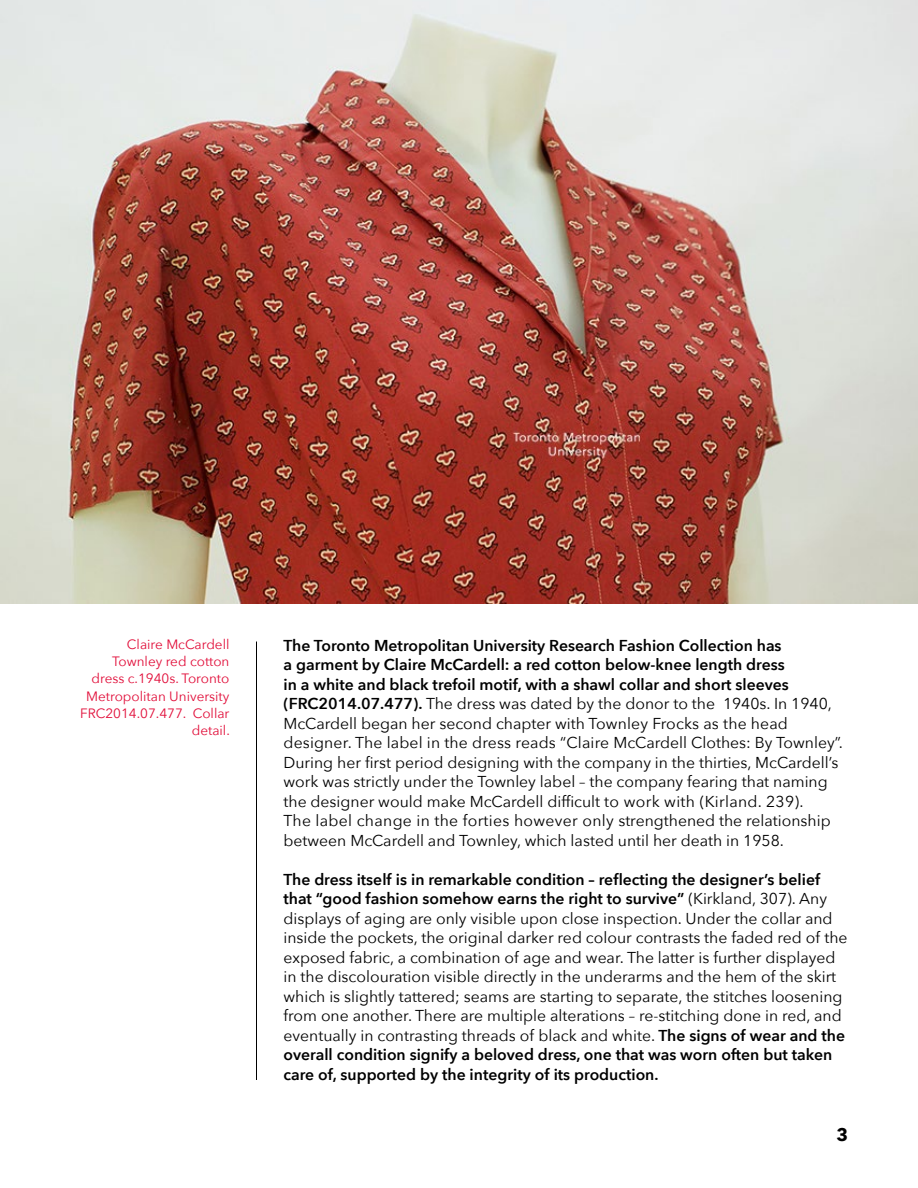
<style>
.page{position:relative;width:918px;height:1188px;background:#fff}
.page>*{position:absolute;margin:0;border:0;box-sizing:border-box;transform-origin:0 0}
.t1{font:700 18px "Avenir Next";color:#000}
.t2{font:15.75px/19.5px "Avenir Next";color:#000}
.t3{font:600 15.75px/19.5px "Avenir Next";color:#000}
.t4{font:13.5px/17.2px "Avenir Next";color:#e10c38;text-align:right}
.s1{font-weight:400}
.s2{font-weight:600}
</style>
<div class="page">
<hr style="left:256px;top:642px;width:1px;height:438px;background:#000">
<img style="left:0;top:0;width:918px;height:603px">
<p class="t4" style="left:80px;top:635px;width:151px">Claire McCardell<br>Townley red cotton dress c.1940s. Toronto<br>Metropolitan University<br>FRC2014.07.477. Collar detail.</p>
<p class="t3" style="left:284px;top:635px;width:561px">The Toronto Metropolitan University Research Fashion Collection has<br>a garment by Claire McCardell: a red cotton below-knee length dress<br>in a white and black trefoil motif, with a shawl collar and short sleeves (FRC2014.07.477). <span class="s1">The dress was dated by the donor to the 1940s. In 1940, McCardell began her second chapter with Townley Frocks as the head designer. The label in the dress reads “Claire McCardell Clothes: By Townley”.</span></p>
<p class="t2" style="left:284px;top:752px;width:557px">During her first period designing with the company in the thirties, McCardell’s</p>
<p class="t2" style="left:284px;top:772px;width:546px">work was strictly under the Townley label – the company fearing that naming</p>
<p class="t2" style="left:284px;top:791px;width:522px">the designer would make McCardell difficult to work with (Kirland. 239).</p>
<p class="t2" style="left:284px;top:811px;width:549px">The label change in the forties however only strengthened the relationship between McCardell and Townley, which lasted until her death in 1958.</p>
<h5 class="t3" style="left:284px;top:869px;width:538px">The dress itself is in remarkable condition – reflecting the designer’s belief</h5>
<p class="t3" style="left:284px;top:889px;width:545px">that “good fashion somehow earns the right to survive” <span class="s1">(Kirkland, 307). Any</span></p>
<p class="t2" style="left:284px;top:908px;width:566px">displays of aging are only visible upon close inspection. Under the collar and inside the pockets, the original darker red colour contrasts the faded red of the exposed fabric, a combination of age and wear. The latter is further displayed in the discolouration visible directly in the underarms and the hem of the skirt which is slightly tattered; seams are starting to separate, the stitches loosening from one another. There are multiple alterations – re-stitching done in red, and eventually in contrasting threads of black and white. <span class="s2">The signs of wear and the overall condition signify a beloved dress, one that was worn often but taken care of, supported by the integrity of its production.</span></p>
<p class="t1" style="left:836px;top:1119px;width:13px">3</p>
</div>
